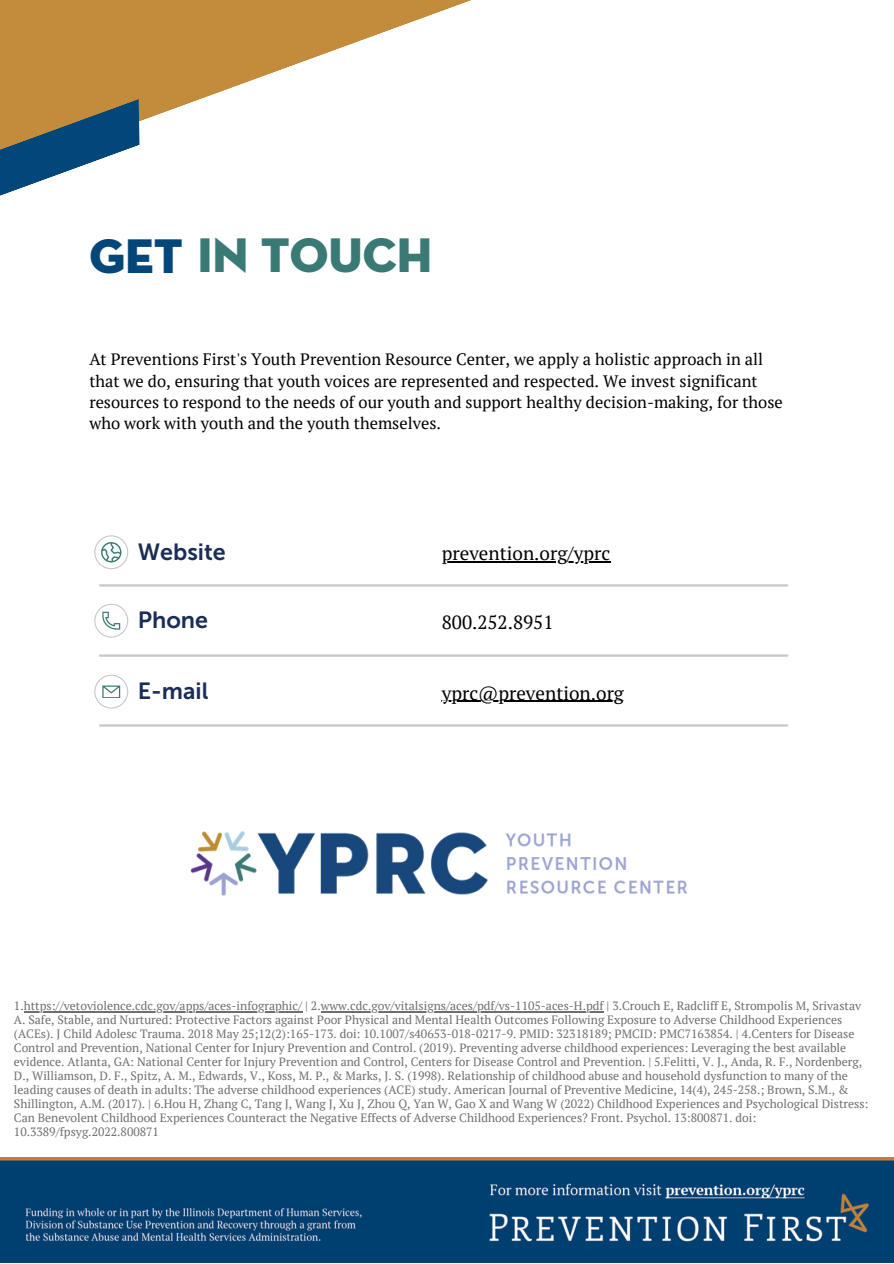
<style>
.page{position:relative;width:894px;height:1264px;background:#fff}
.page>*{position:absolute;margin:0;border:0;box-sizing:border-box;transform-origin:0 0}
.t1{font:49.5px "Neutraface Display Titling";color:#3a7a75}
.t2{font:23.25px "Museo Sans 700";color:#1a2d57}
.t3{font:18.9px "PT Serif";color:#000}
.t4{font:16.5px/21.3px "PT Serif";color:#000}
.t5{font:12px/14px "PT Serif";color:#6d6e71}
.s1{color:#03477a}
</style>
<div class="page">
<svg style="left:0;top:0;width:471px;height:145px;fill:#c28c3c"></svg>
<svg style="left:0;top:99px;width:139px;height:97px"></svg>
<img style="left:0;top:1157px;width:893px;height:105px">
<img style="left:190px;top:831px;width:497px;height:64px">
<hr style="left:24px;top:1011px;width:278px;height:1px;background:#6d6e71">
<hr style="left:320px;top:1011px;width:283px;height:1px;background:#6d6e71">
<svg style="left:94px;top:535px;width:34px;height:34px"></svg>
<svg style="left:94px;top:603px;width:34px;height:34px"></svg>
<svg style="left:94px;top:674px;width:34px;height:34px"></svg>
<hr style="left:100px;top:584px;width:687px;height:2px;background:#6c7382">
<hr style="left:100px;top:654px;width:687px;height:2px;background:#6c7382">
<hr style="left:100px;top:724px;width:687px;height:2px;background:#6c7382">
<hr style="left:441px;top:561px;width:169px;height:1px;background:#000">
<hr style="left:441px;top:701px;width:182px;height:1px;background:#000">
<h4 class="t1" style="left:89px;top:234px;width:344px"><span class="s1">GET</span> IN TOUCH</h4>
<h2 class="t4" style="left:89px;top:348px;width:694px">At Preventions First's Youth Prevention Resource Center, we apply a holistic approach in all that we do, ensuring that youth voices are represented and respected. We invest significant resources to respond to the needs of our youth and support healthy decision-making, for those who work with youth and the youth themselves.</h2>
<p class="t2" style="left:138px;top:538px;width:89px">Website</p>
<p class="t2" style="left:138px;top:606px;width:72px">Phone</p>
<h2 class="t3" style="left:441px;top:540px;width:170px">prevention.org/yprc</h2>
<p class="t3" style="left:441px;top:609px;width:113px">800.252.8951</p>
<p class="t2" style="left:138px;top:677px;width:72px">E-mail</p>
<p class="t3" style="left:441px;top:680px;width:183px">yprc@prevention.org</p>
<p class="t5" style="left:14px;top:998px;width:848px">1.https://vetoviolence.cdc.gov/apps/aces-infographic/ | 2.www.cdc.gov/vitalsigns/aces/pdf/vs-1105-aces-H.pdf | 3.Crouch E, Radcliff E, Strompolis M, Srivastav</p>
<h2 class="t5" style="left:14px;top:1012px;width:855px">A. Safe, Stable, and Nurtured: Protective Factors against Poor Physical and Mental Health Outcomes Following Exposure to Adverse Childhood Experiences (ACEs). J Child Adolesc Trauma. 2018 May 25;12(2):165-173. doi: 10.1007/s40653-018-0217-9. PMID: 32318189; PMCID: PMC7163854. | 4.Centers for Disease Control and Prevention, National Center for Injury Prevention and Control. (2019). Preventing adverse childhood experiences: Leveraging the best available evidence. Atlanta, GA: National Center for Injury Prevention and Control, Centers for Disease Control and Prevention. | 5.Felitti, V. J., Anda, R. F., Nordenberg, D., Williamson, D. F., Spitz, A. M., Edwards, V., Koss, M. P., &amp; Marks, J. S. (1998). Relationship of childhood abuse and household dysfunction to many of the leading causes of death in adults: The adverse childhood experiences (ACE) study. American Journal of Preventive Medicine, 14(4), 245-258.; Brown, S.M., &amp; Shillington, A.M. (2017). | 6.Hou H, Zhang C, Tang J, Wang J, Xu J, Zhou Q, Yan W, Gao X and Wang W (2022) Childhood Experiences and Psychological Distress:<br>Can Benevolent Childhood Experiences Counteract the Negative Effects of Adverse Childhood Experiences? Front. Psychol. 13:800871. doi:<br>10.3389/fpsyg.2022.800871</h2>
</div>
